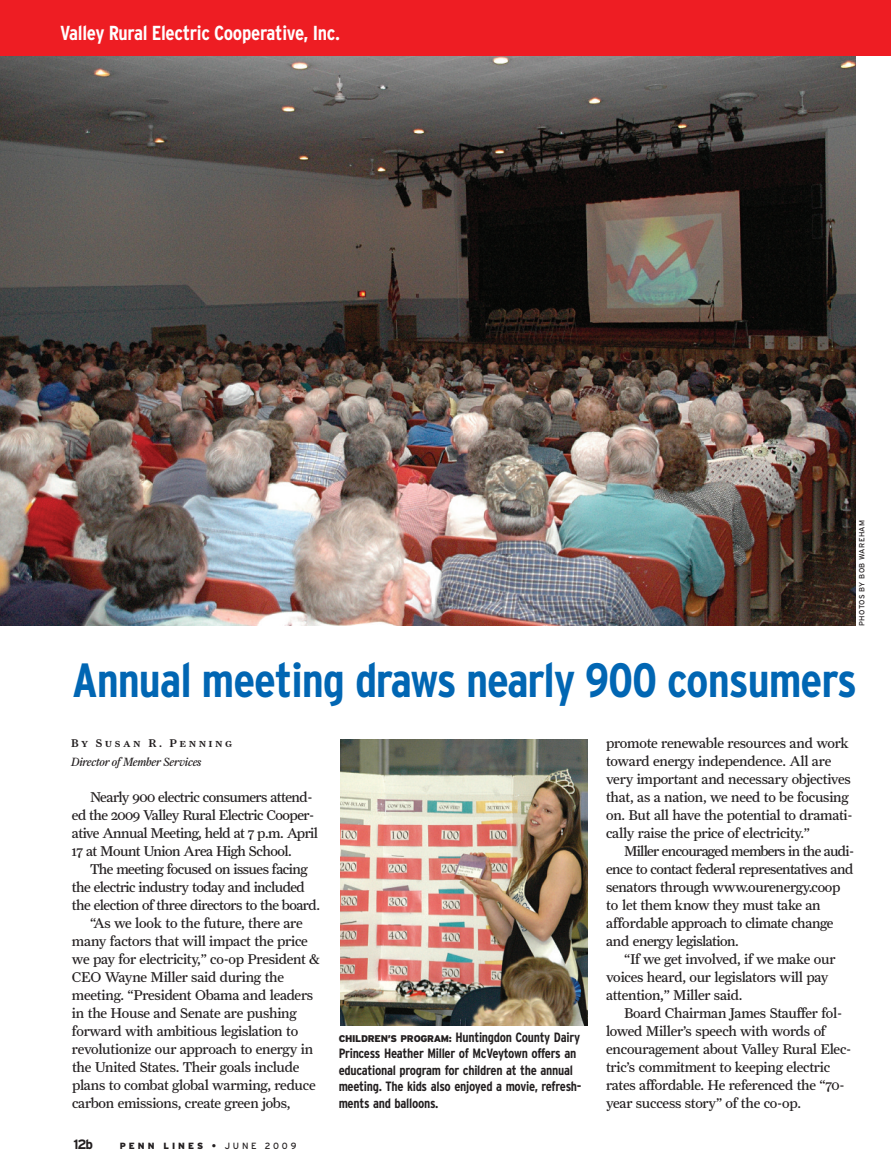
<style>
.page{position:relative;width:891px;height:1175px;background:#fff}
.page>*{position:absolute;margin:0;border:0;box-sizing:border-box;transform-origin:0 0}
.t1{font:700 condensed 48px "Interstate";letter-spacing:-.02em;color:#0166b3}
.t2{font:700 condensed 20.25px "Interstate";letter-spacing:-.015em;color:#fff}
.t3{font:14.25px/18px "Farnham Text";letter-spacing:-.015em;color:#231f20}
.t4{font:14.25px/18px "Farnham Text";letter-spacing:-.035em;color:#231f20}
.t5{font:700 condensed 13.5px/16.5px "Interstate";letter-spacing:-.02em;color:#231f20}
.t6{font:700 13.5px "Interstate";color:#231f20}
.t7{font:italic 12px "Farnham Display";letter-spacing:-.02em;color:#231f20}
.t8{font:11.25px "Farnham Display Medium SC";letter-spacing:.22em;color:#231f20}
.t9{font:900 9px "Interstate";letter-spacing:.335em;color:#231f20}
.t10{font:7.5px "Interstate";letter-spacing:.045em;color:#231f20}
.s1{font-weight:700}
.s2{font-weight:400}
.s3{font-weight:900;font-stretch:normal;font-size:9.75px}
</style>
<div class="page">
<img style="left:0;top:56px;width:855px;height:569px">
<img style="left:340px;top:740px;width:248px;height:285px">
<div style="left:0;top:0;width:891px;height:56px;background:#ee1d23"></div>
<h2 class="t2" style="left:60px;top:21px;width:282px">Valley Rural Electric Cooperative, Inc.</h2>
<p class="t10" style="left:857px;top:625px;width:107px;rotate:-90deg">PHOTOS BY BOB WAREHAM</p>
<h1 class="t1" style="left:72px;top:652px;width:787px">Annual meeting draws nearly 900 consumers</h1>
<p class="t8" style="left:71px;top:737px;width:163px">By Susan R. Penning</p>
<p class="t7" style="left:71px;top:755px;width:132px">Director of Member Services</p>
<p class="t4" style="left:72px;top:788px;width:248px;text-indent:18px">Nearly 900 electric consumers attend&shy;ed the 2009 Valley Rural Electric Cooper&shy;ative Annual Meeting, held at 7 p.m. April 17 at Mount Union Area High School.</p>
<p class="t4" style="left:90px;top:860px;width:219px">The meeting focused on issues facing</p>
<p class="t4" style="left:72px;top:878px;width:234px">the electric industry today and included</p>
<p class="t4" style="left:72px;top:896px;width:250px">the election of three directors to the board.</p>
<p class="t3" style="left:90px;top:914px;width:214px">“As we look to the future, there are</p>
<p class="t3" style="left:72px;top:932px;width:237px">many factors that will impact the price</p>
<p class="t3" style="left:72px;top:950px;width:249px">we pay for electricity,” co-op President &amp;</p>
<p class="t3" style="left:72px;top:968px;width:214px">CEO Wayne Miller said during the</p>
<p class="t3" style="left:72px;top:986px;width:243px">meeting. “President Obama and leaders</p>
<p class="t3" style="left:72px;top:1004px;width:226px">in the House and Senate are pushing</p>
<p class="t3" style="left:72px;top:1022px;width:228px">forward with ambitious legislation to</p>
<p class="t3" style="left:72px;top:1040px;width:243px">revolutionize our approach to energy in</p>
<p class="t3" style="left:72px;top:1058px;width:229px">the United States. Their goals include</p>
<p class="t3" style="left:72px;top:1076px;width:245px">plans to combat global warming, reduce</p>
<p class="t3" style="left:72px;top:1094px;width:220px">carbon emissions, create green jobs,</p>
<p class="t6" style="left:74px;top:1136px;width:21px">12b</p>
<p class="t9" style="left:120px;top:1140px;width:178px">PENN LINES <span class="s1">•</span> <span class="s2">JUNE 2009</span></p>
<p class="t5" style="left:339px;top:1028px;width:244px"><span class="s3">CHILDREN’S PROGRAM:</span> Huntingdon County Dairy Princess Heather Miller of McVeytown offers an educational program for children at the annual meeting. The kids also enjoyed a movie, refresh&shy;ments and balloons.</p>
<p class="t3" style="left:606px;top:733px;width:248px">promote renewable resources and work toward energy independence. All are very important and necessary objectives that, as a nation, we need to be focusing on. But all have the potential to dramati&shy;cally raise the price of electricity.”</p>
<p class="t4" style="left:606px;top:841px;width:250px;text-indent:18px">Miller encouraged members in the audi&shy;ence to contact federal representatives and senators through www.ourenergy.coop to let them know they must take an affordable approach to climate change and energy legislation.</p>
<p class="t3" style="left:606px;top:949px;width:231px;text-indent:18px">“If we get involved, if we make our voices heard, our legislators will pay attention,” Miller said.</p>
<p class="t3" style="left:606px;top:1003px;width:247px;text-indent:18px">Board Chairman James Stauffer fol&shy;lowed Miller’s speech with words of encouragement about Valley Rural Elec&shy;tric’s commitment to keeping electric rates affordable. He referenced the “70- year success story” of the co-op.</p>
</div>
